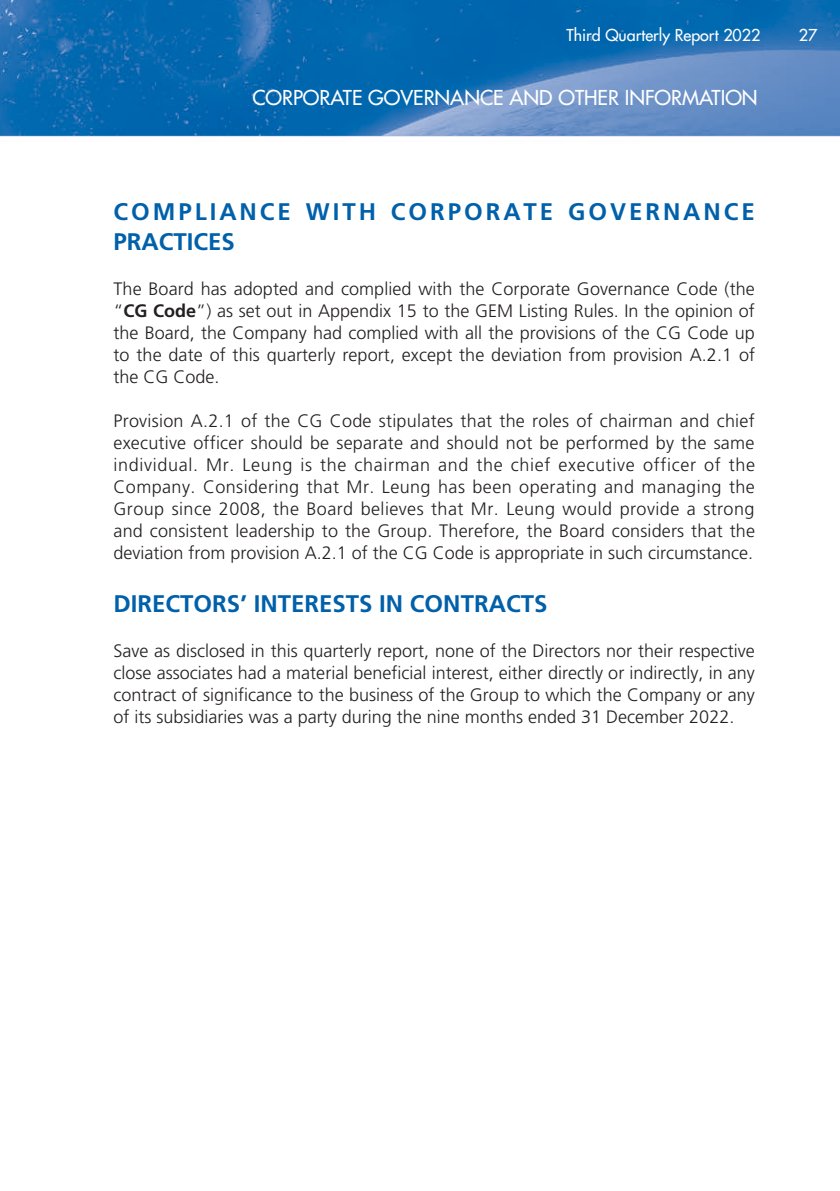
<style>
.page{position:relative;width:840px;height:1191px;background:#fff}
.page>*{position:absolute;margin:0;border:0;box-sizing:border-box;transform-origin:0 0}
._01_Heading_1{font:700 24px/30px "Frutiger LT Std";letter-spacing:.125em;color:#0060aa}
._01_Heading_1-2{font:700 24px "Frutiger LT Std";color:#0060aa}
.t1{font:500 20px "Futura Std";color:#fff}
._00_Body_text{font:300 18px/22px "Frutiger LT Std";color:#231f20;text-align:justify}
.t2{font:500 16px "Futura Std";color:#fff}
.s1{font-weight:700}
</style>
<div class="page">
<img style="left:0;top:0;width:839px;height:137px">
<p class="t2" style="left:566px;top:25px;width:195px">Third Quarterly Report 2022</p>
<p class="t2" style="left:798px;top:25px;width:20px">27</p>
<p class="t1" style="left:252px;top:85px;width:506px">CORPORATE GOVERNANCE AND OTHER INFORMATION</p>
<p class="_01_Heading_1" style="left:113px;top:197px;width:642px">COMPLIANCE WITH CORPORATE GOVERNANCE<br>PRACTICES</p>
<p class="_00_Body_text" style="left:113px;top:278px;width:642px">The Board has adopted and complied with the Corporate Governance Code (the “<span class="s1">CG Code</span>”) as set out in Appendix 15 to the GEM Listing Rules. In the opinion of the Board, the Company had complied with all the provisions of the CG Code up to the date of this quarterly report, except the deviation from provision A.2.1 of the CG Code.</p>
<p class="_00_Body_text" style="left:113px;top:410px;width:642px">Provision A.2.1 of the CG Code stipulates that the roles of chairman and chief executive officer should be separate and should not be performed by the same individual. Mr. Leung is the chairman and the chief executive officer of the Company. Considering that Mr. Leung has been operating and managing the Group since 2008, the Board believes that Mr. Leung would provide a strong and consistent leadership to the Group. Therefore, the Board considers that the deviation from provision A.2.1 of the CG Code is appropriate in such circumstance.</p>
<p class="_01_Heading_1-2" style="left:113px;top:589px;width:435px">DIRECTORS’ INTERESTS IN CONTRACTS</p>
<p class="_00_Body_text" style="left:113px;top:640px;width:642px">Save as disclosed in this quarterly report, none of the Directors nor their respective close associates had a material beneficial interest, either directly or indirectly, in any contract of significance to the business of the Group to which the Company or any of its subsidiaries was a party during the nine months ended 31 December 2022.</p>
</div>
